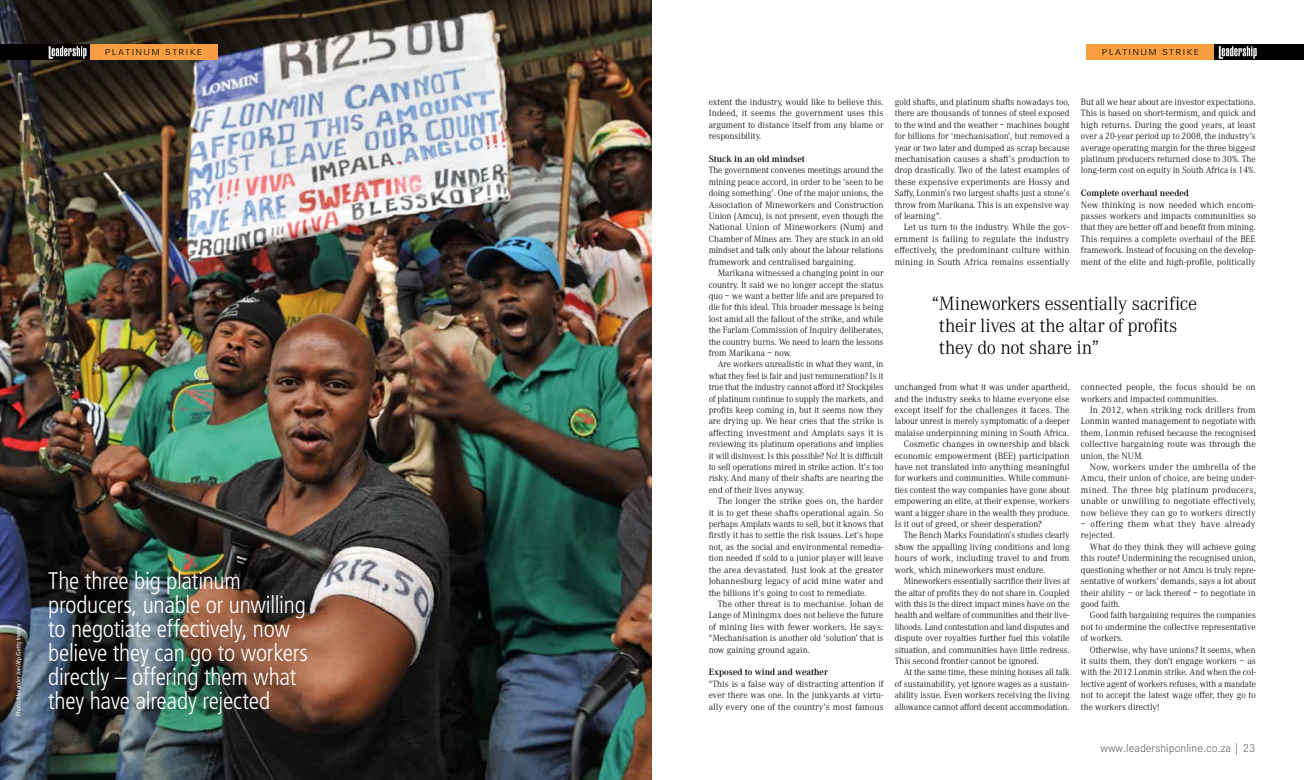
<style>
.page{position:relative;width:1304px;height:780px;background:#fff}
.page>*{position:absolute;margin:0;border:0;box-sizing:border-box;transform-origin:0 0}
.t1{font:300 condensed 24px/24px "Frutiger";letter-spacing:-.01em;color:#fff}
.t2{font:300 20px/22px "Leadership";letter-spacing:-.02em;color:#000}
.t3{font:12px "Corporate S Light Plain";color:#5f6060}
.t4{font:300 9.5px/11.4px "Leadership";color:#000;text-align:justify}
.t5{font:9.5px "Leadership Demi";color:#000}
.t6{font:300 9.5px/11.4px "Leadership";letter-spacing:.035em;color:#000}
.t7{font:9px "Corporate S Light Plain";letter-spacing:.125em;color:#000;scale:1.2 1}
.t8{font:condensed 6px "Frutiger";letter-spacing:.01em;color:#fff}
</style>
<div class="page">
<img style="left:0;top:0;width:652px;height:780px">
<div style="left:1214px;top:45px;width:90px;height:15px;background:#000"></div>
<svg style="left:1218px;top:46px;width:39px;height:13px"></svg>
<div style="left:0;top:45px;width:90px;height:15px;background:#000"></div>
<div style="left:90px;top:45px;width:127px;height:15px;background:#f69e41"></div>
<div style="left:1087px;top:45px;width:127px;height:15px;background:#f69e41"></div>
<svg style="left:48px;top:46px;width:39px;height:13px"></svg>
<p class="t8" style="left:15px;top:716px;width:94px;rotate:-90deg">Photo: Alexander Joe/Afp/Getty Images</p>
<p class="t7" style="left:105px;top:48px;width:83px">PLATINUM STRIKE</p>
<p class="t7" style="left:1102px;top:48px;width:83px">PLATINUM STRIKE</p>
<h1 class="t1" style="left:48px;top:569px;width:261px">The three big platinum producers, unable or unwilling to negotiate effectively, now believe they can go to workers directly – offering them what they have already rejected</h1>
<p class="t4" style="left:709px;top:96px;width:176px">extent the industry, would like to believe this.<br>Indeed, it seems the government uses this argument to distance itself from any blame or responsibility.</p>
<p class="t5" style="left:709px;top:154px;width:98px">Stuck in an old mindset</p>
<p class="t4" style="left:709px;top:165px;width:176px">The government convenes meetings around the mining peace accord, in order to be ‘seen to be doing something’. One of the major unions, the Association of Mineworkers and Construction Union (Amcu), is not present, even though the National Union of Mineworkers (Num) and Chamber of Mines are. They are stuck in an old mindset and talk only about the labour relations framework and centralised bargaining.</p>
<p class="t4" style="left:709px;top:267px;width:176px;text-indent:9px">Marikana witnessed a changing point in our country. It said we no longer accept the status quo – we want a better life and are prepared to die for this ideal. This broader message is being lost amid all the fallout of the strike, and while the Farlam Commission of Inquiry deliberates, the country burns. We need to learn the lessons from Marikana – now.</p>
<p class="t4" style="left:709px;top:359px;width:176px;text-indent:9px">Are workers unrealistic in what they want, in what they feel is fair and just remuneration? Is it true that the industry cannot afford it? Stockpiles of platinum continue to supply the markets, and profits keep coming in, but it seems now they are drying up. We hear cries that the strike is affecting investment and Amplats says it is reviewing its platinum operations and implies it will disinvest. Is this possible? No! It is difficult to sell operations mired in strike action. It’s too risky. And many of their shafts are nearing the end of their lives anyway.</p>
<p class="t4" style="left:709px;top:495px;width:176px;text-indent:9px">The longer the strike goes on, the harder it is to get these shafts operational again. So perhaps Amplats wants to sell, but it knows that firstly it has to settle the risk issues. Let’s hope not, as the social and environmental remedia&shy;tion needed if sold to a junior player will leave the area devastated. Just look at the greater Johannesburg legacy of acid mine water and the billions it’s going to cost to remediate.</p>
<p class="t4" style="left:709px;top:598px;width:176px;text-indent:9px">The other threat is to mechanise. Johan de Lange of Miningmx does not believe the future of mining lies with fewer workers. He says: “Mechanisation is another old ‘solution’ that is now gaining ground again.</p>
<p class="t5" style="left:709px;top:667px;width:121px">Exposed to wind and weather</p>
<p class="t4" style="left:709px;top:678px;width:176px">“This is a false way of distracting attention if ever there was one. In the junkyards at virtu&shy;ally every one of the country’s most famous</p>
<p class="t4" style="left:895px;top:96px;width:176px">gold shafts, and platinum shafts nowadays too, there are thousands of tonnes of steel exposed to the wind and the weather – machines bought for billions for ‘mechanisation’, but removed a year or two later and dumped as scrap because mechanisation causes a shaft’s production to drop drastically. Two of the latest examples of these expensive experiments are Hossy and Saffy, Lonmin’s two largest shafts just a stone’s throw from Marikana. This is an expensive way of learning”.</p>
<p class="t4" style="left:895px;top:222px;width:176px;text-indent:9px">Let us turn to the industry. While the gov&shy;ernment is failing to regulate the industry effectively, the predominant culture within mining in South Africa remains essentially</p>
<p class="t4" style="left:1081px;top:96px;width:176px">But all we hear about are investor expectations.<br>This is based on short-termism, and quick and high returns. During the good years, at least over a 20-year period up to 2008, the industry’s average operating margin for the three biggest platinum producers returned close to 30%. The long-term cost on equity in South Africa is 14%.</p>
<p class="t5" style="left:1081px;top:188px;width:110px">Complete overhaul needed</p>
<p class="t4" style="left:1081px;top:199px;width:176px">New thinking is now needed which encom&shy;passes workers and impacts communities so that they are better off and benefit from mining.<br>This requires a complete overhaul of the BEE framework. Instead of focusing on the develop&shy;ment of the elite and high-profile, politically</p>
<h2 class="t2" style="left:939px;top:293px;width:259px;text-indent:-7px">“Mineworkers essentially sacrifice their lives at the altar of profits they do not share in”</h2>
<p class="t4" style="left:895px;top:381px;width:176px">unchanged from what it was under apartheid,</p>
<p class="t4" style="left:895px;top:393px;width:176px">and the industry seeks to blame everyone else</p>
<p class="t4" style="left:895px;top:404px;width:176px">except itself for the challenges it faces. The</p>
<p class="t4" style="left:895px;top:416px;width:176px">labour unrest is merely symptomatic of a deeper</p>
<p class="t4" style="left:895px;top:427px;width:175px">malaise underpinning mining in South Africa.</p>
<p class="t4" style="left:904px;top:438px;width:167px">Cosmetic changes in ownership and black</p>
<p class="t4" style="left:895px;top:450px;width:176px">economic empowerment (BEE) participation</p>
<p class="t4" style="left:895px;top:461px;width:176px">have not translated into anything meaningful</p>
<p class="t4" style="left:895px;top:473px;width:176px">for workers and communities. While communi-</p>
<p class="t4" style="left:895px;top:484px;width:176px">ties contest the way companies have gone about</p>
<p class="t4" style="left:895px;top:495px;width:176px">empowering an elite, at their expense, workers</p>
<p class="t4" style="left:895px;top:507px;width:176px">want a bigger share in the wealth they produce.</p>
<p class="t4" style="left:895px;top:518px;width:148px">Is it out of greed, or sheer desperation?</p>
<p class="t4" style="left:904px;top:530px;width:167px">The Bench Marks Foundation’s studies clearly</p>
<p class="t4" style="left:895px;top:541px;width:176px">show the appalling living conditions and long</p>
<p class="t4" style="left:895px;top:552px;width:176px">hours of work, including travel to and from</p>
<p class="t4" style="left:895px;top:564px;width:152px">work, which mineworkers must endure.</p>
<p class="t4" style="left:904px;top:575px;width:167px">Mineworkers essentially sacrifice their lives at</p>
<p class="t4" style="left:895px;top:587px;width:176px">the altar of profits they do not share in. Coupled</p>
<p class="t4" style="left:895px;top:598px;width:176px">with this is the direct impact mines have on the</p>
<p class="t4" style="left:895px;top:609px;width:176px">health and welfare of communities and their live-</p>
<p class="t4" style="left:895px;top:621px;width:176px">lihoods. Land contestation and land disputes and</p>
<p class="t4" style="left:895px;top:632px;width:176px">dispute over royalties further fuel this volatile</p>
<p class="t4" style="left:895px;top:644px;width:176px">situation, and communities have little redress.</p>
<p class="t4" style="left:895px;top:655px;width:146px">This second frontier cannot be ignored.</p>
<p class="t4" style="left:904px;top:666px;width:167px">At the same time, these mining houses all talk</p>
<p class="t4" style="left:895px;top:678px;width:176px">of sustainability, yet ignore wages as a sustain-</p>
<p class="t4" style="left:895px;top:689px;width:176px">ability issue. Even workers receiving the living</p>
<p class="t4" style="left:895px;top:701px;width:176px">allowance cannot afford decent accommodation.</p>
<p class="t4" style="left:1081px;top:381px;width:176px">connected people, the focus should be on workers and impacted communities.</p>
<p class="t4" style="left:1081px;top:404px;width:176px;text-indent:9px">In 2012, when striking rock drillers from Lonmin wanted management to negotiate with them, Lonmin refused because the recognised collective bargaining route was through the union, the NUM.</p>
<p class="t4" style="left:1081px;top:461px;width:176px;text-indent:9px">Now, workers under the umbrella of the Amcu, their union of choice, are being under&shy;mined. The three big platinum producers, unable or unwilling to negotiate effectively, now believe they can go to workers directly</p>
<p class="t6" style="left:1081px;top:518px;width:176px">– offering them what they have already rejected.</p>
<p class="t4" style="left:1081px;top:541px;width:176px;text-indent:9px">What do they think they will achieve going this route? Undermining the recognised union, questioning whether or not Amcu is truly repre&shy;sentative of workers’ demands, says a lot about their ability – or lack thereof – to negotiate in good faith.</p>
<p class="t4" style="left:1081px;top:609px;width:176px;text-indent:9px">Good faith bargaining requires the companies not to undermine the collective representative of workers.</p>
<p class="t4" style="left:1081px;top:644px;width:176px;text-indent:9px">Otherwise, why have unions? It seems, when it suits them, they don’t engage workers – as with the 2012 Lonmin strike. And when the col&shy;lective agent of workers refuses, with a mandate not to accept the latest wage offer, they go to the workers directly!</p>
<p class="t3" style="left:1100px;top:741px;width:156px">www.leadershiponline.co.za | 23</p>
</div>
